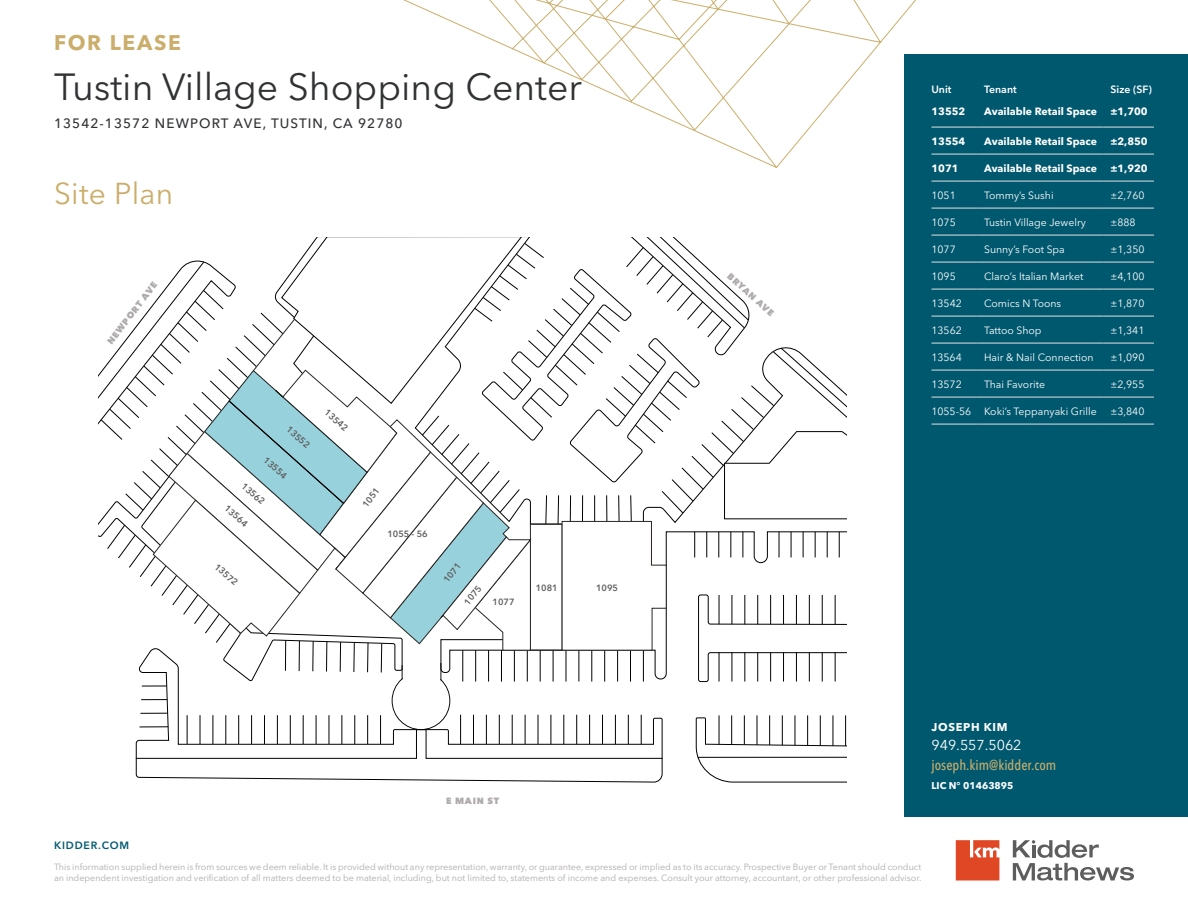
<style>
.page{position:relative;width:1188px;height:918px;background:#fff}
.page>*{position:absolute;margin:0;border:0;box-sizing:border-box;transform-origin:0 0}
.Property_Name_-_Char{font:37.5px "Avenir Next LT Pro";color:#313234}
.Callout_Text_-_Gold{font:30px "Avenir Next LT Pro";letter-spacing:.01em;color:#cbae6b}
.For_Lease___Sale__Af{font:700 21px "Avenir Next LT Pro";letter-spacing:.08em;color:#cbae6b}
.Contact_Info_-_White{font:500 condensed 14.25px "Avenir Next LT Pro";color:#cbae6b}
.Contact_Info_-_White-2{font:14.25px "Avenir Next LT Pro";color:#fff}
.Property_Address_-_C{font:500 13.5px "Avenir Next LT Pro";letter-spacing:.08em;color:#313234}
.Contact_Info_-_White-3{font:700 11.25px "Avenir Next LT Pro";letter-spacing:.06em;color:#fff}
.Table_Input_-_White{font:10.5px "Avenir Next LT Pro";color:#fff}
.Table_Input_Emphasis{font:700 10.5px "Avenir Next LT Pro";color:#fff}
.Table_Descriptor_-_W{font:600 10.5px "Avenir Next LT Pro";color:#fff}
.t1{font:600 10.5px "Avenir Next LT Pro";letter-spacing:.08em;color:#00586f}
.Contact_Info_-_White-4{font:700 9.75px "Avenir Next LT Pro";color:#fff}
.t2{font:9px/10.8px "Avenir Next LT Pro";color:#afabac}
.Misc_Floor_Plan_Item{font:600 9px "Avenir Next LT Pro";color:#5e5d5d}
.Street_Names_-_Map{font:800 9px "Avenir Next LT Pro";letter-spacing:.08em;color:#afabac}
</style>
<div class="page">
<svg style="left:1013px;top:840px;width:121px;height:41px"></svg>
<svg style="left:956px;top:840px;width:43px;height:41px;background:#e35f40"></svg>
<svg style="left:403px;top:0;width:513px;height:168px"></svg>
<div style="left:904px;top:54px;width:284px;height:763px;background:#00586f"></div>
<svg style="left:98px;top:238px;width:749px;height:521px"></svg>
<hr style="left:932px;top:127px;width:45px;height:1px;background:#e3e1e2">
<hr style="left:977px;top:127px;width:127px;height:1px;background:#e3e1e2">
<hr style="left:1104px;top:127px;width:50px;height:1px;background:#e3e1e2">
<hr style="left:932px;top:154px;width:45px;height:1px;background:#e3e1e2">
<hr style="left:977px;top:154px;width:127px;height:1px;background:#e3e1e2">
<hr style="left:1104px;top:154px;width:50px;height:1px;background:#e3e1e2">
<hr style="left:932px;top:181px;width:45px;height:1px;background:#e3e1e2">
<hr style="left:977px;top:181px;width:127px;height:1px;background:#e3e1e2">
<hr style="left:1104px;top:181px;width:50px;height:1px;background:#e3e1e2">
<hr style="left:932px;top:208px;width:45px;height:1px;background:#e3e1e2">
<hr style="left:977px;top:208px;width:127px;height:1px;background:#e3e1e2">
<hr style="left:1104px;top:208px;width:50px;height:1px;background:#e3e1e2">
<hr style="left:932px;top:235px;width:45px;height:1px;background:#e3e1e2">
<hr style="left:977px;top:235px;width:127px;height:1px;background:#e3e1e2">
<hr style="left:1104px;top:235px;width:50px;height:1px;background:#e3e1e2">
<hr style="left:932px;top:262px;width:45px;height:1px;background:#e3e1e2">
<hr style="left:977px;top:262px;width:127px;height:1px;background:#e3e1e2">
<hr style="left:1104px;top:262px;width:50px;height:1px;background:#e3e1e2">
<hr style="left:932px;top:289px;width:45px;height:1px;background:#e3e1e2">
<hr style="left:977px;top:289px;width:127px;height:1px;background:#e3e1e2">
<hr style="left:1104px;top:289px;width:50px;height:1px;background:#e3e1e2">
<hr style="left:932px;top:316px;width:45px;height:1px;background:#e3e1e2">
<hr style="left:977px;top:316px;width:127px;height:1px;background:#e3e1e2">
<hr style="left:1104px;top:316px;width:50px;height:1px;background:#e3e1e2">
<hr style="left:932px;top:343px;width:45px;height:1px;background:#e3e1e2">
<hr style="left:977px;top:343px;width:127px;height:1px;background:#e3e1e2">
<hr style="left:1104px;top:343px;width:50px;height:1px;background:#e3e1e2">
<hr style="left:932px;top:370px;width:45px;height:1px;background:#e3e1e2">
<hr style="left:977px;top:370px;width:127px;height:1px;background:#e3e1e2">
<hr style="left:1104px;top:370px;width:50px;height:1px;background:#e3e1e2">
<hr style="left:932px;top:397px;width:45px;height:1px;background:#e3e1e2">
<hr style="left:977px;top:397px;width:127px;height:1px;background:#e3e1e2">
<hr style="left:1104px;top:397px;width:50px;height:1px;background:#e3e1e2">
<hr style="left:932px;top:424px;width:45px;height:1px;background:#e3e1e2">
<hr style="left:977px;top:424px;width:127px;height:1px;background:#e3e1e2">
<hr style="left:1104px;top:424px;width:50px;height:1px;background:#e3e1e2">
<p class="For_Lease___Sale__Af" style="left:54px;top:30px;width:128px">FOR LEASE</p>
<p class="Property_Name_-_Char" style="left:54px;top:64px;width:530px">Tustin Village Shopping Center</p>
<p class="Property_Address_-_C" style="left:54px;top:115px;width:350px">13542-13572 NEWPORT AVE, TUSTIN, CA 92780</p>
<p class="Callout_Text_-_Gold" style="left:54px;top:176px;width:121px">Site Plan</p>
<p class="Street_Names_-_Map" style="left:105px;top:339px;width:77px;rotate:-52deg">NEWPORT AVE</p>
<p class="Street_Names_-_Map" style="left:732px;top:271px;width:61px;rotate:42deg">BRYAN AVE</p>
<p class="Misc_Floor_Plan_Item" style="left:292px;top:424px;width:29px;rotate:41deg">13552</p>
<p class="Misc_Floor_Plan_Item" style="left:269px;top:455px;width:29px;rotate:41deg">13554</p>
<p class="Misc_Floor_Plan_Item" style="left:247px;top:480px;width:29px;rotate:41deg">13562</p>
<p class="Misc_Floor_Plan_Item" style="left:229px;top:503px;width:29px;rotate:41deg">13564</p>
<p class="Misc_Floor_Plan_Item" style="left:220px;top:561px;width:29px;rotate:41deg">13572</p>
<p class="Misc_Floor_Plan_Item" style="left:330px;top:407px;width:29px;rotate:41deg">13542</p>
<p class="Misc_Floor_Plan_Item" style="left:360px;top:503px;width:23px;rotate:-51deg">1051</p>
<p class="Misc_Floor_Plan_Item" style="left:387px;top:528px;width:42px">1055 - 56</p>
<p class="Misc_Floor_Plan_Item" style="left:441px;top:578px;width:23px;rotate:-51deg">1071</p>
<p class="Misc_Floor_Plan_Item" style="left:462px;top:600px;width:23px;rotate:-51deg">1075</p>
<p class="Misc_Floor_Plan_Item" style="left:493px;top:597px;width:23px">1077</p>
<p class="Misc_Floor_Plan_Item" style="left:536px;top:582px;width:23px">1081</p>
<p class="Misc_Floor_Plan_Item" style="left:596px;top:582px;width:23px">1095</p>
<p class="Table_Descriptor_-_W" style="left:932px;top:83px;width:21px">Unit</p>
<p class="Table_Descriptor_-_W" style="left:984px;top:83px;width:34px">Tenant</p>
<p class="Table_Descriptor_-_W" style="left:1111px;top:83px;width:43px">Size (SF)</p>
<p class="Table_Input_Emphasis" style="left:931px;top:105px;width:35px">13552</p>
<p class="Table_Input_Emphasis" style="left:984px;top:105px;width:114px">Available Retail Space</p>
<p class="Table_Input_Emphasis" style="left:1110px;top:105px;width:39px">±1,700</p>
<p class="Table_Input_Emphasis" style="left:931px;top:134px;width:35px">13554</p>
<p class="Table_Input_Emphasis" style="left:984px;top:134px;width:114px">Available Retail Space</p>
<p class="Table_Input_Emphasis" style="left:1110px;top:134px;width:39px">±2,850</p>
<p class="Table_Input_Emphasis" style="left:931px;top:161px;width:29px">1071</p>
<p class="Table_Input_Emphasis" style="left:984px;top:161px;width:114px">Available Retail Space</p>
<p class="Table_Input_Emphasis" style="left:1110px;top:161px;width:39px">±1,920</p>
<p class="Table_Input_-_White" style="left:931px;top:189px;width:26px">1051</p>
<p class="Table_Input_-_White" style="left:984px;top:189px;width:71px">Tommy’s Sushi</p>
<p class="Table_Input_-_White" style="left:1110px;top:189px;width:36px">±2,760</p>
<p class="Table_Input_-_White" style="left:931px;top:216px;width:26px">1075</p>
<p class="Table_Input_-_White" style="left:984px;top:216px;width:103px">Tustin Village Jewelry</p>
<p class="Table_Input_-_White" style="left:1110px;top:216px;width:27px">±888</p>
<p class="Table_Input_-_White" style="left:931px;top:243px;width:26px">1077</p>
<p class="Table_Input_-_White" style="left:984px;top:243px;width:82px">Sunny’s Foot Spa</p>
<p class="Table_Input_-_White" style="left:1110px;top:243px;width:36px">±1,350</p>
<p class="Table_Input_-_White" style="left:931px;top:270px;width:26px">1095</p>
<p class="Table_Input_-_White" style="left:984px;top:270px;width:101px">Claro’s Italian Market</p>
<p class="Table_Input_-_White" style="left:1110px;top:270px;width:36px">±4,100</p>
<p class="Table_Input_-_White" style="left:931px;top:297px;width:32px">13542</p>
<p class="Table_Input_-_White" style="left:984px;top:297px;width:79px">Comics N Toons</p>
<p class="Table_Input_-_White" style="left:1110px;top:297px;width:36px">±1,870</p>
<p class="Table_Input_-_White" style="left:931px;top:324px;width:32px">13562</p>
<p class="Table_Input_-_White" style="left:984px;top:324px;width:59px">Tattoo Shop</p>
<p class="Table_Input_-_White" style="left:1110px;top:324px;width:36px">±1,341</p>
<p class="Table_Input_-_White" style="left:931px;top:351px;width:32px">13564</p>
<p class="Table_Input_-_White" style="left:984px;top:351px;width:111px">Hair &amp; Nail Connection</p>
<p class="Table_Input_-_White" style="left:1110px;top:351px;width:36px">±1,090</p>
<p class="Table_Input_-_White" style="left:931px;top:378px;width:32px">13572</p>
<p class="Table_Input_-_White" style="left:984px;top:378px;width:63px">Thai Favorite</p>
<p class="Table_Input_-_White" style="left:1110px;top:378px;width:36px">±2,955</p>
<p class="Table_Input_-_White" style="left:931px;top:405px;width:41px">1055-56</p>
<p class="Table_Input_-_White" style="left:984px;top:405px;width:114px">Koki’s Teppanyaki Grille</p>
<p class="Table_Input_-_White" style="left:1110px;top:405px;width:36px">±3,840</p>
<p class="Street_Names_-_Map" style="left:446px;top:795px;width:55px">E MAIN ST</p>
<p class="Contact_Info_-_White-3" style="left:932px;top:720px;width:78px">JOSEPH KIM</p>
<p class="Contact_Info_-_White-2" style="left:932px;top:737px;width:92px">949.557.5062</p>
<p class="Contact_Info_-_White" style="left:932px;top:756px;width:126px">joseph.kim@kidder.com</p>
<p class="Contact_Info_-_White-4" style="left:932px;top:780px;width:84px">LIC N° 01463895</p>
<p class="t1" style="left:54px;top:839px;width:77px">KIDDER.COM</p>
<p class="t2" style="left:54px;top:861px;width:869px">This information supplied herein is from sources we deem reliable. It is provided without any representation, warranty, or guarantee, expressed or implied as to its accuracy. Prospective Buyer or Tenant should conduct an independent investigation and verification of all matters deemed to be material, including, but not limited to, statements of income and expenses. Consult your attorney, accountant, or other professional advisor.</p>
</div>
